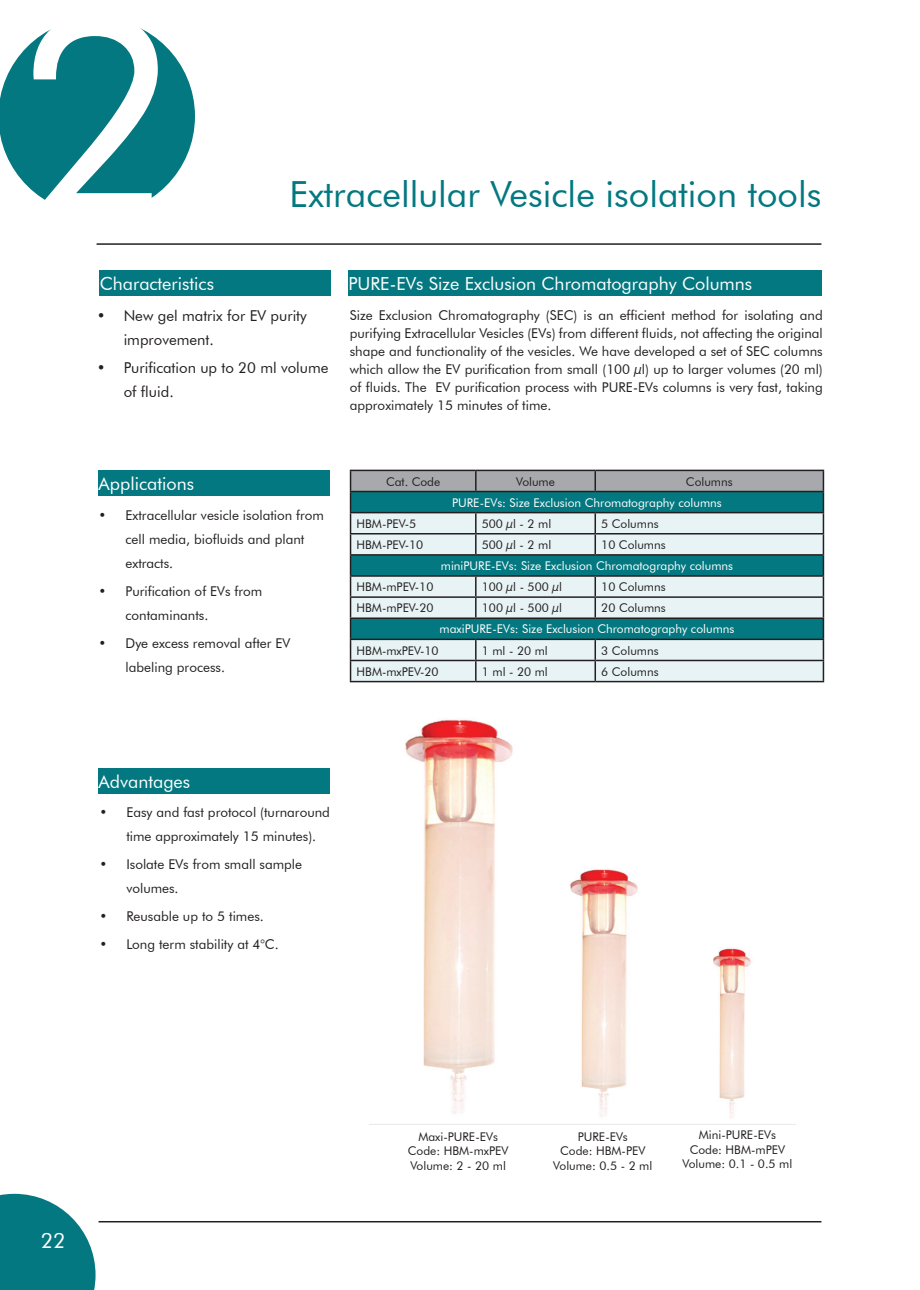
<style>
.page{position:relative;width:920px;height:1290px;background:#fff}
.page>*{position:absolute;margin:0;border:0;box-sizing:border-box;transform-origin:0 0}
.t1{font:279px "Futura BT";color:#fff}
.t2{font:36px "Futura BT";color:#047880}
.t3{font:21px "Futura BT";color:#fff}
.t4{font:18px "Futura BT";color:#fff}
.t5{font:15px/24px "Futura BT";color:#231f20}
.t6{font:13.5px/24px "Futura BT";color:#231f20}
.t7{font:12px/14.4px "Futura BT";color:#231f20;text-align:center}
.t8{font:12px "Futura BT";color:#fff}
</style>
<div class="page">
<svg style="left:0;top:18px;width:195px;height:197px"></svg>
<hr style="left:99px;top:1221px;width:722px;height:1px;background:#231f20">
<hr style="left:97px;top:243px;width:724px;height:2px;background:#231f20">
<svg style="left:0;top:1194px;width:96px;height:96px;background:#2a8c93"></svg>
<svg style="left:350px;top:470px;width:474px;height:211px;background:#92b9bc"></svg>
<hr style="left:350px;top:681px;width:126px;height:1px;background:#231f20">
<hr style="left:476px;top:681px;width:119px;height:1px;background:#231f20">
<hr style="left:595px;top:681px;width:229px;height:1px;background:#231f20">
<div style="left:348px;top:271px;width:473px;height:25px;background:#047880"></div>
<div style="left:99px;top:470px;width:231px;height:26px;background:#047880"></div>
<div style="left:99px;top:768px;width:231px;height:26px;background:#047880"></div>
<img style="left:405px;top:719px;width:346px;height:399px">
<div style="left:100px;top:271px;width:231px;height:25px;background:#047880"></div>
<h1 class="t1" style="left:16px;top:-53px;width:166px">2</h1>
<h3 class="t4" style="left:100px;top:273px;width:116px">Characteristics</h3>
<h2 class="t2" style="left:290px;top:173px;width:533px">Extracellular Vesicle isolation tools</h2>
<h3 class="t4" style="left:348px;top:273px;width:405px">PURE-EVs Size Exclusion Chromatography Columns</h3>
<p class="t5" style="left:124px;top:303px;width:185px;text-indent:-27px">• New gel matrix for EV purity improvement.</p>
<p class="t5" style="left:124px;top:355px;width:206px;text-indent:-27px">• Purification up to 20 ml volume of fluid.</p>
<p class="t6" style="left:350px;top:306px;width:475px;line-height:18px;text-align:justify">Size Exclusion Chromatography (SEC) is an efficient method for isolating and purifying Extracellular Vesicles (EVs) from different fluids, not affecting the original shape and functionality of the vesicles. We have developed a set of SEC columns which allow the EV purification from small (100 μl) up to larger volumes (20 ml) of fluids. The EV purification process with PURE-EVs columns is very fast, taking approximately 15 minutes of time.</p>
<h3 class="t4" style="left:99px;top:473px;width:97px">Applications</h3>
<p class="t6" style="left:126px;top:503px;width:200px;text-indent:-27px">• Extracellular vesicle isolation from cell media, biofluids and plant extracts.</p>
<p class="t6" style="left:126px;top:579px;width:138px;text-indent:-27px">• Purification of EVs from contaminants.</p>
<p class="t6" style="left:126px;top:631px;width:166px;text-indent:-27px">• Dye excess removal after EV labeling process.</p>
<p class="t7" style="left:386px;top:474px;width:56px">Cat. Code</p>
<p class="t7" style="left:516px;top:474px;width:40px">Volume</p>
<p class="t7" style="left:686px;top:474px;width:48px">Columns</p>
<p class="t8" style="left:452px;top:495px;width:271px">PURE-EVs: Size Exclusion Chromatography columns</p>
<p class="t7" style="left:357px;top:516px;width:61px">HBM-PEV-5</p>
<p class="t7" style="left:482px;top:516px;width:71px">500 μl - 2 ml</p>
<p class="t7" style="left:601px;top:516px;width:59px">5 Columns</p>
<p class="t7" style="left:357px;top:537px;width:68px">HBM-PEV-10</p>
<p class="t7" style="left:482px;top:537px;width:71px">500 μl - 2 ml</p>
<p class="t7" style="left:601px;top:537px;width:66px">10 Columns</p>
<p class="t8" style="left:441px;top:558px;width:294px">miniPURE-EVs: Size Exclusion Chromatography columns</p>
<p class="t7" style="left:357px;top:579px;width:78px">HBM-mPEV-10</p>
<p class="t7" style="left:482px;top:579px;width:82px">100 μl - 500 μl</p>
<p class="t7" style="left:601px;top:579px;width:66px">10 Columns</p>
<p class="t7" style="left:357px;top:601px;width:78px">HBM-mPEV-20</p>
<p class="t7" style="left:482px;top:601px;width:82px">100 μl - 500 μl</p>
<p class="t7" style="left:601px;top:601px;width:66px">20 Columns</p>
<p class="t8" style="left:440px;top:622px;width:296px">maxiPURE-EVs: Size Exclusion Chromatography columns</p>
<p class="t7" style="left:357px;top:643px;width:84px">HBM-mxPEV-10</p>
<p class="t7" style="left:482px;top:643px;width:67px">1 ml - 20 ml</p>
<p class="t7" style="left:601px;top:643px;width:59px">3 Columns</p>
<p class="t7" style="left:357px;top:664px;width:84px">HBM-mxPEV-20</p>
<p class="t7" style="left:482px;top:664px;width:67px">1 ml - 20 ml</p>
<p class="t7" style="left:601px;top:664px;width:59px">6 Columns</p>
<h3 class="t4" style="left:99px;top:771px;width:93px">Advantages</h3>
<p class="t6" style="left:126px;top:800px;width:205px;text-indent:-27px">• Easy and fast protocol (turnaround time approximately 15 minutes).</p>
<p class="t6" style="left:126px;top:852px;width:177px;text-indent:-27px">• Isolate EVs from small sample volumes.</p>
<p class="t6" style="left:99px;top:904px;width:166px">• Reusable up to 5 times.</p>
<p class="t6" style="left:99px;top:932px;width:181px">• Long term stability at 4°C.</p>
<h3 class="t3" style="left:41px;top:1228px;width:26px">22</h3>
<p class="t7" style="left:408px;top:1129px;width:102px">Maxi-PURE-EVs<br>Code: HBM-mxPEV<br>Volume: 2 - 20 ml</p>
<p class="t7" style="left:553px;top:1129px;width:101px">PURE-EVs<br>Code: HBM-PEV<br>Volume: 0.5 - 2 ml</p>
<p class="t7" style="left:682px;top:1128px;width:111px">Mini-PURE-EVs<br>Code: HBM-mPEV<br>Volume: 0.1 - 0.5 ml</p>
</div>
